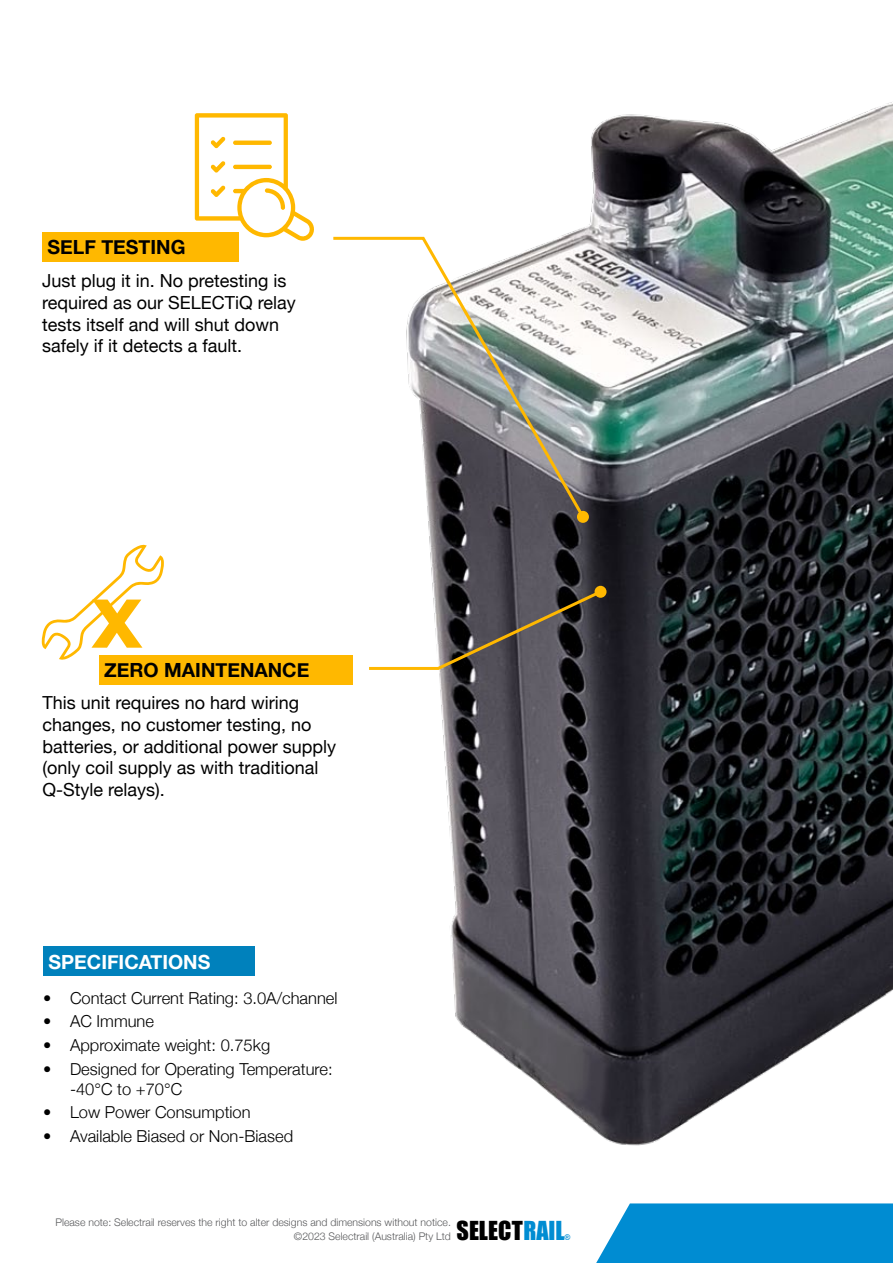
<style>
.page{position:relative;width:893px;height:1263px;background:#fff}
.page>*{position:absolute;margin:0;border:0;box-sizing:border-box;transform-origin:0 0}
.t1{font:800 68.7px "Montserrat";color:#ffb800}
.t2{font:24px "Impact";color:#000}
.t3{font:700 19.5px "Helvetica Neue";color:#000}
.t4{font:700 19.5px "Helvetica Neue";color:#fff}
.t5{font:18px/21.6px "Helvetica Neue";color:#000}
.t6{font:300 16.5px/19.5px "Helvetica Neue";color:#000}
.t7{font:300 10.5px/13.5px "Helvetica Neue";color:#58595b;text-align:right}
.t8{font:7.65px "Impact";color:#008cd2}
.s1{color:#008cd2}
</style>
<div class="page">
<svg style="left:596px;top:1203px;width:297px;height:60px;background:#1093d4"></svg>
<img style="left:428px;top:102px;width:465px;height:1044px">
<div style="left:43px;top:946px;width:211px;height:30px;background:#0081bc"></div>
<svg style="left:369px;top:588px;width:235px;height:83px"></svg>
<div style="left:594px;top:586px;width:12px;height:12px;background:#ffb800;border-radius:50%"></div>
<svg style="left:333px;top:235px;width:254px;height:286px"></svg>
<div style="left:577px;top:511px;width:12px;height:12px;background:#ffb800;border-radius:50%"></div>
<svg style="left:195px;top:113px;width:119px;height:128px"></svg>
<div style="left:42px;top:232px;width:196px;height:29px;background:#ffb800"></div>
<svg style="left:42px;top:545px;width:122px;height:115px"></svg>
<div style="left:99px;top:655px;width:253px;height:30px;background:#ffb800"></div>
<p class="t3" style="left:48px;top:231px;width:139px">SELF TESTING</p>
<p class="t5" style="left:42px;top:271px;width:255px">Just plug it in. No pretesting is required as our SELECTiQ relay tests itself and will shut down safely if it detects a fault.</p>
<h1 class="t1" style="left:92px;top:573px;width:52px">X</h1>
<p class="t3" style="left:104px;top:655px;width:207px">ZERO MAINTENANCE</p>
<p class="t5" style="left:43px;top:693px;width:295px">This unit requires no hard wiring changes, no customer testing, no batteries, or additional power supply (only coil supply as with traditional<br>Q-Style relays).</p>
<p class="t4" style="left:49px;top:946px;width:163px">SPECIFICATIONS</p>
<p class="t6" style="left:43px;top:987px;width:296px">• Contact Current Rating: 3.0A/channel</p>
<p class="t6" style="left:43px;top:1011px;width:113px">• AC Immune</p>
<p class="t6" style="left:43px;top:1034px;width:229px">• Approximate weight: 0.75kg</p>
<p class="t6" style="left:70px;top:1058px;width:264px;text-indent:-27px">• Designed for Operating Temperature: -40℃ to +70℃</p>
<p class="t6" style="left:43px;top:1101px;width:209px">• Low Power Consumption</p>
<p class="t6" style="left:43px;top:1125px;width:252px">• Available Biased or Non-Biased</p>
<p class="t7" style="left:56px;top:1215px;width:397px">Please note: Selectrail reserves the right to alter designs and dimensions without notice. ©2023 Selectrail (Australia) Pty Ltd</p>
<h2 class="t2" style="left:457px;top:1212px;width:110px">SELECT<span class="s1">RAIL</span></h2>
<p class="t8" style="left:565px;top:1231px;width:8px">®</p>
</div>
